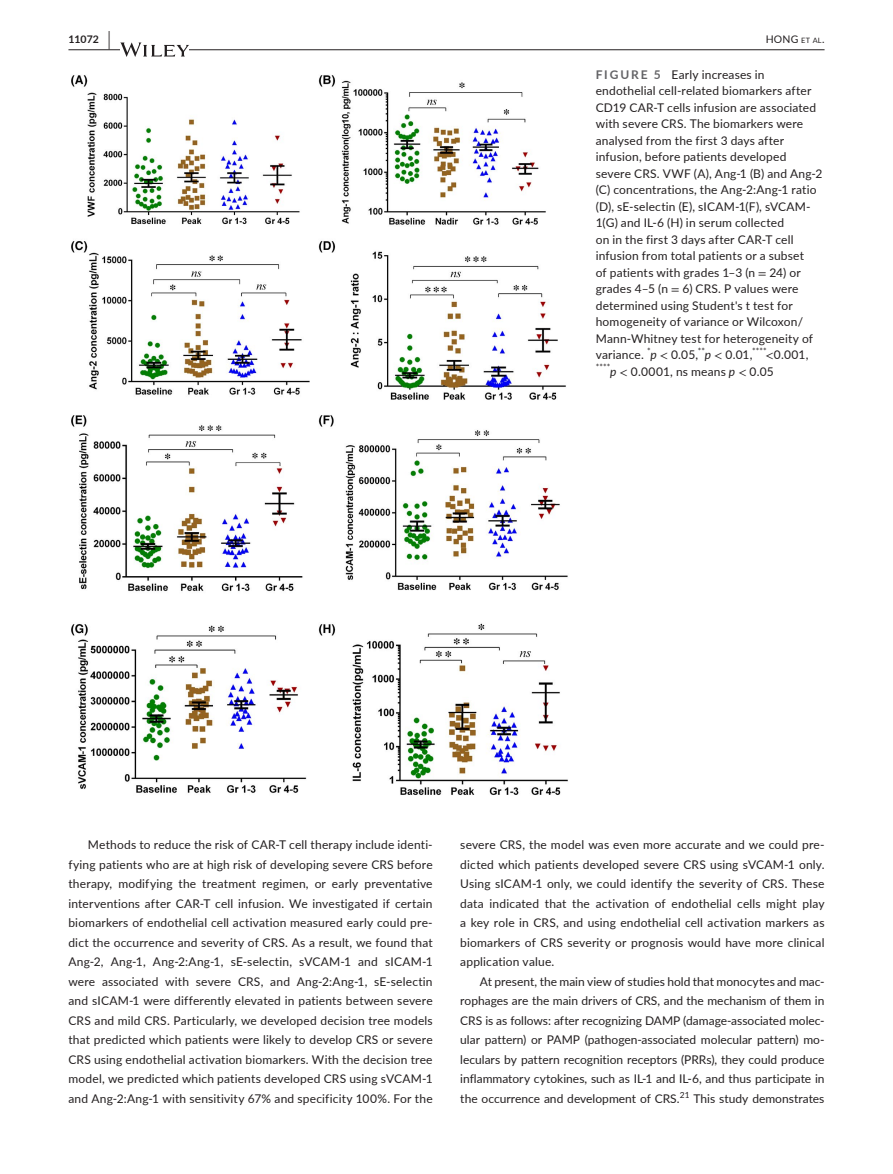
<style>
.page{position:relative;width:893px;height:1174px;background:#fff}
.page>*{position:absolute;margin:0;border:0;box-sizing:border-box;transform-origin:0 0}
.t1{font:12px/19.5px "Lato";letter-spacing:.015em;color:#231f20;text-align:justify}
.t2{font:10.5px "Lato";color:#231f20}
.t3{font:700 10.5px "Lato";color:#231f20}
.t4{font:8.4px "Lato";color:#231f20}
.s1{font-size:19.5px}
.s2{font-size:7.35px}
.s3{font-weight:700;color:#636366}
.s4{font-family:"STIX"}
.s5{font-style:italic}
</style>
<div class="page">
<hr style="left:68px;top:49px;width:756px;height:1px;background:#231f20">
<svg style="left:120px;top:42px;width:69px;height:15px"></svg>
<img style="left:71px;top:75px;width:497px;height:720px">
<p class="t3" style="left:68px;top:31px;width:43px">11072 <span class="s1">|</span></p>
<p class="t2" style="left:766px;top:31px;width:60px">HONG <span class="s2">et al</span>.</p>
<p class="t1" style="left:596px;top:66px;width:228px;line-height:16.5px;text-align:left"><span class="s3">FIGURE 5</span> Early increases in endothelial cell-related biomarkers after CD19 CAR-T cells infusion are associated with severe CRS. The biomarkers were analysed from the first 3 days after infusion, before patients developed severe CRS. VWF (A), Ang-1 (B) and Ang-2 (C) concentrations, the Ang-2:Ang-1 ratio (D), sE-selectin (E), sICAM-1(F), sVCAM-1(G) and IL-6 (H) in serum collected<br>on in the first 3 days after CAR-T cell infusion from total patients or a subset<br>of patients with grades 1–3 (n <span class="s4">=</span> 24) or grades 4–5 (n <span class="s4">=</span> 6) CRS. P values were determined using Student's t test for homogeneity of variance or Wilcoxon/ Mann-Whitney test for heterogeneity of variance.</p>
<p class="t4" style="left:647px;top:345px;width:5px">*</p>
<p class="t4" style="left:698px;top:345px;width:9px">**</p>
<p class="t4" style="left:752px;top:345px;width:16px">****</p>
<p class="t1" style="left:650px;top:345px;width:49px"><span class="s5">p</span> <span class="s4">&lt;</span> 0.05,</p>
<p class="t1" style="left:705px;top:345px;width:49px"><span class="s5">p</span> <span class="s4">&lt;</span> 0.01,</p>
<p class="t1" style="left:765px;top:345px;width:44px"><span class="s4">&lt;</span>0.001,</p>
<p class="t4" style="left:596px;top:361px;width:16px">****</p>
<p class="t1" style="left:610px;top:361px;width:165px"><span class="s5">p</span> <span class="s4">&lt;</span> 0.0001, ns means <span class="s5">p</span> <span class="s4">&lt;</span> 0.05</p>
<p class="t1" style="left:68px;top:834px;width:366px;text-indent:20px">Methods to reduce the risk of CAR-T cell therapy include identi&shy;fying patients who are at high risk of developing severe CRS before therapy, modifying the treatment regimen, or early preventative interventions after CAR-T cell infusion. We investigated if certain biomarkers of endothelial cell activation measured early could pre&shy;dict the occurrence and severity of CRS. As a result, we found that Ang-2, Ang-1, Ang-2:Ang-1, sE-selectin, sVCAM-1 and sICAM-1 were associated with severe CRS, and Ang-2:Ang-1, sE-selectin and sICAM-1 were differently elevated in patients between severe CRS and mild CRS. Particularly, we developed decision tree models that predicted which patients were likely to develop CRS or severe CRS using endothelial activation biomarkers. With the decision tree model, we predicted which patients developed CRS using sVCAM-1 and Ang-2:Ang-1 with sensitivity 67% and specificity 100%. For the</p>
<p class="t1" style="left:460px;top:834px;width:366px">severe CRS, the model was even more accurate and we could pre&shy;dicted which patients developed severe CRS using sVCAM-1 only.<br>Using sICAM-1 only, we could identify the severity of CRS. These data indicated that the activation of endothelial cells might play a key role in CRS, and using endothelial cell activation markers as biomarkers of CRS severity or prognosis would have more clinical application value.</p>
<p class="t1" style="left:460px;top:971px;width:366px;text-indent:20px">At present, the main view of studies hold that monocytes and mac&shy;rophages are the main drivers of CRS, and the mechanism of them in CRS is as follows: after recognizing DAMP (damage-associated molec&shy;ular pattern) or PAMP (pathogen-associated molecular pattern) mo&shy;leculars by pattern recognition receptors (PRRs), they could produce inflammatory cytokines, such as IL-1 and IL-6, and thus participate in the occurrence and development of CRS.<sup>21</sup> This study demonstrates</p>
</div>
